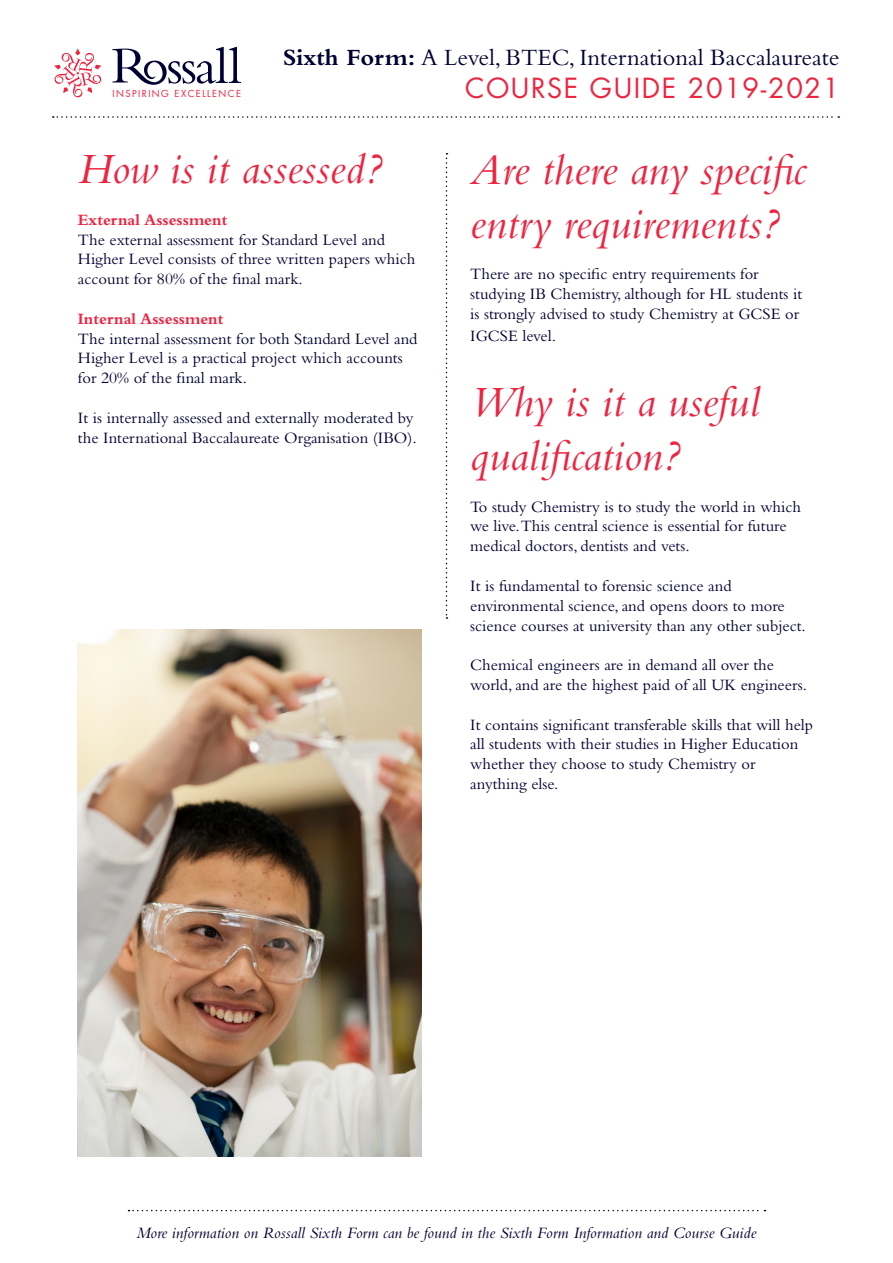
<style>
.page{position:relative;width:893px;height:1263px;background:#fff}
.page>*{position:absolute;margin:0;border:0;box-sizing:border-box;transform-origin:0 0}
.t1{font:italic 45px/54px "Bembo Std";color:#ed2541}
.t2{font:27px "Futura Std";letter-spacing:.06em;color:#ed2541}
.t3{font:24.3px "Bembo Std";color:#000032}
.t4{font:16.5px/19.8px "Bembo Std";color:#000032}
.t5{font:italic 16.5px "Bembo Std";color:#000032}
.t6{font:700 16.5px "Bembo Std";color:#ed2541}
.t7{font:9.45px "Futura Std";letter-spacing:.15em;color:#ed2541}
.s1{font-weight:700}
</style>
<div class="page">
<svg style="left:112px;top:47px;width:129px;height:38px"></svg>
<svg style="left:54px;top:49px;width:48px;height:49px"></svg>
<svg style="left:53px;top:116px;width:786px;height:2px"></svg>
<svg style="left:129px;top:1210px;width:636px;height:1px"></svg>
<img style="left:78px;top:630px;width:344px;height:527px">
<svg style="left:446px;top:153px;width:1px;height:466px"></svg>
<p class="t7" style="left:112px;top:88px;width:130px">INSPIRING EXCELLENCE</p>
<h3 class="t3" style="left:283px;top:44px;width:558px"><span class="s1">Sixth Form:</span> A Level, BTEC, International Baccalaureate</h3>
<h2 class="t2" style="left:465px;top:71px;width:376px">COURSE GUIDE 2019-2021</h2>
<p class="t1" style="left:78px;top:141px;width:306px">How is it assessed?</p>
<p class="t6" style="left:78px;top:210px;width:151px">External Assessment</p>
<p class="t4" style="left:78px;top:229px;width:339px">The external assessment for Standard Level and<br>Higher Level consists of three written papers which account for 80% of the final mark.</p>
<p class="t6" style="left:78px;top:309px;width:147px">Internal Assessment</p>
<p class="t4" style="left:78px;top:328px;width:341px">The internal assessment for both Standard Level and<br>Higher Level is a practical project which accounts for 20% of the final mark.</p>
<p class="t4" style="left:78px;top:407px;width:340px">It is internally assessed and externally moderated by the International Baccalaureate Organisation (IBO).</p>
<p class="t1" style="left:470px;top:142px;width:337px">Are there any specific entry requirements?</p>
<p class="t4" style="left:470px;top:264px;width:334px">There are no specific entry requirements for studying IB Chemistry, although for HL students it is strongly advised to study Chemistry at GCSE or</p>
<p class="t4" style="left:470px;top:325px;width:87px">IGCSE level.</p>
<p class="t1" style="left:470px;top:374px;width:291px">Why is it a useful qualification?</p>
<p class="t4" style="left:470px;top:496px;width:332px">To study Chemistry is to study the world in which we live.This central science is essential for future medical doctors, dentists and vets.</p>
<p class="t4" style="left:470px;top:575px;width:337px">It is fundamental to forensic science and environmental science, and opens doors to more science courses at university than any other subject.</p>
<p class="t4" style="left:470px;top:655px;width:338px">Chemical engineers are in demand all over the world, and are the highest paid of all UK engineers.</p>
<p class="t4" style="left:470px;top:714px;width:344px">It contains significant transferable skills that will help all students with their studies in Higher Education whether they choose to study Chemistry or anything else.</p>
<p class="t5" style="left:137px;top:1223px;width:621px">More information on Rossall Sixth Form can be found in the Sixth Form Information and Course Guide</p>
</div>
